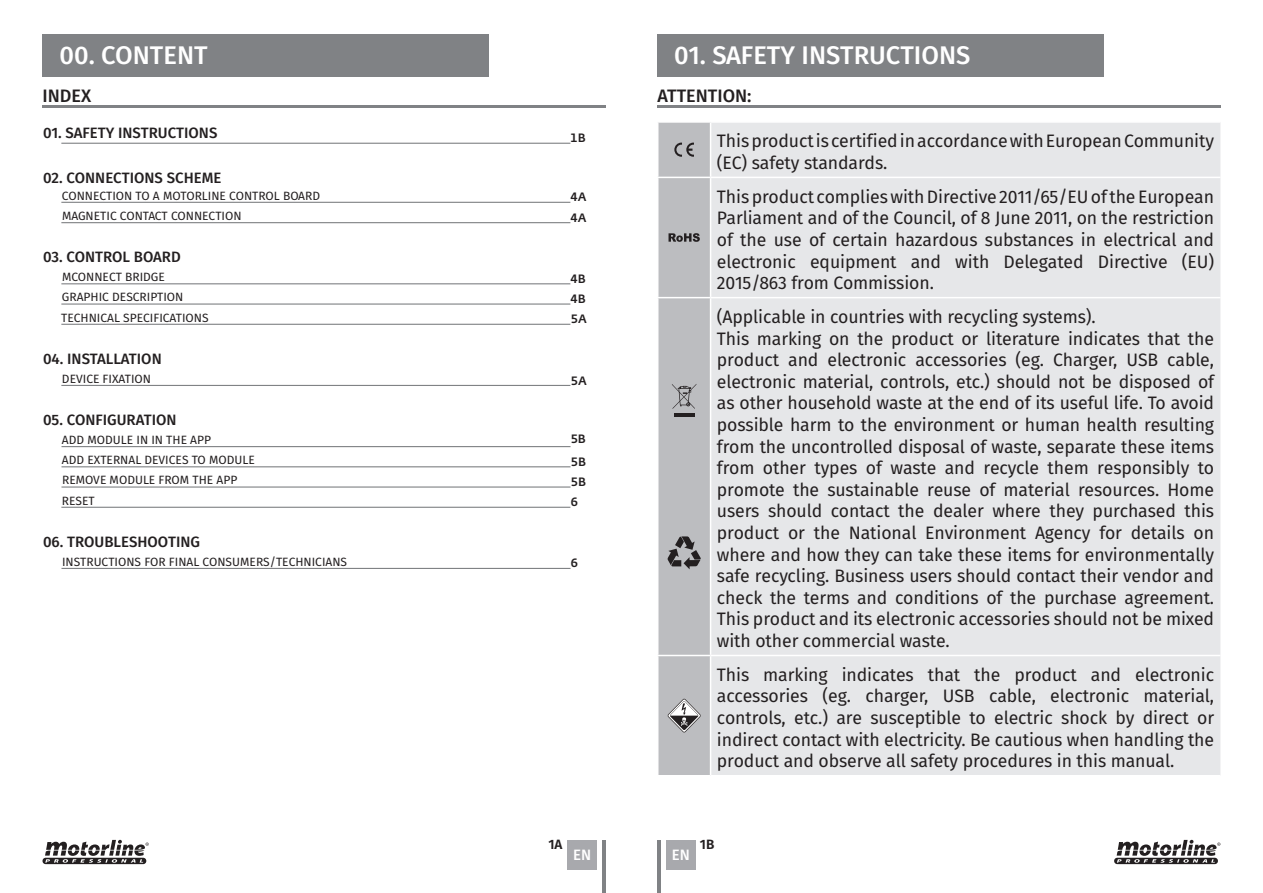
<style>
.page{position:relative;width:1263px;height:893px;background:#fff}
.page>*{position:absolute;margin:0;border:0;box-sizing:border-box;transform-origin:0 0}
.t1{font:500 25.5px "Fira Sans";color:#fff}
.t2{font:18px/21.6px "Fira Sans";letter-spacing:-.005em;color:#231f20}
.t3{font:500 18px "Fira Sans";color:#231f20}
.t4{font:500 15px "Fira Sans";color:#231f20}
.t5{font:500 15px "Fira Sans";color:#fff}
.t6{font:600 13.5px "Fira Sans";color:#231f20}
.t7{font:12px/20.2px "Fira Sans";color:#231f20}
.t8{font:500 12px/20.2px "Fedra Sans Std";color:#231f20}
</style>
<div class="page">
<div style="left:657px;top:34px;width:446px;height:43px;background:#808285"></div>
<div style="left:43px;top:34px;width:446px;height:43px;background:#808285"></div>
<hr style="left:43px;top:105px;width:563px;height:3px;background:#808285">
<hr style="left:657px;top:105px;width:563px;height:3px;background:#808285">
<div style="left:666px;top:840px;width:30px;height:29px;background:#a8a9ad"></div>
<div style="left:567px;top:840px;width:30px;height:29px;background:#a8a9ad"></div>
<hr style="left:603px;top:840px;width:3px;height:53px;background:#808285">
<hr style="left:657px;top:840px;width:3px;height:53px;background:#808285">
<hr style="left:61px;top:143px;width:509px;height:1px;background:#808285">
<hr style="left:61px;top:202px;width:509px;height:1px;background:#808285">
<hr style="left:61px;top:222px;width:509px;height:1px;background:#808285">
<hr style="left:61px;top:283px;width:509px;height:1px;background:#808285">
<hr style="left:61px;top:303px;width:509px;height:2px;background:#808285">
<hr style="left:61px;top:324px;width:509px;height:1px;background:#808285">
<hr style="left:61px;top:385px;width:509px;height:1px;background:#808285">
<hr style="left:61px;top:446px;width:509px;height:1px;background:#808285">
<hr style="left:61px;top:568px;width:509px;height:1px;background:#808285">
<hr style="left:61px;top:466px;width:509px;height:1px;background:#808285">
<hr style="left:61px;top:486px;width:509px;height:2px;background:#808285">
<hr style="left:61px;top:507px;width:509px;height:1px;background:#808285">
<svg style="left:1114px;top:840px;width:106px;height:24px"></svg>
<svg style="left:43px;top:840px;width:106px;height:24px"></svg>
<div style="left:711px;top:123px;width:509px;height:174px;background:#e6e7e9"></div>
<div style="left:711px;top:298px;width:509px;height:477px;background:#e6e7e9"></div>
<hr style="left:711px;top:177px;width:509px;height:1px;background:#fff">
<hr style="left:711px;top:655px;width:509px;height:1px;background:#fff">
<svg style="left:658px;top:122px;width:53px;height:653px;background:#b9babd"></svg>
<h1 class="t1" style="left:60px;top:35px;width:150px">00. CONTENT</h1>
<h1 class="t1" style="left:674px;top:35px;width:298px">01. SAFETY INSTRUCTIONS</h1>
<p class="t3" style="left:43px;top:81px;width:50px">INDEX</p>
<p class="t3" style="left:657px;top:81px;width:95px">ATTENTION:</p>
<p class="t2" style="left:717px;top:130px;width:499px">This product is certified in accordance with European Community (EC) safety standards.</p>
<p class="t2" style="left:717px;top:185px;width:499px;text-align:justify">This product complies with Directive 2011/65/EU of the European Parliament and of the Council, of 8 June 2011, on the restriction of the use of certain hazardous substances in electrical and electronic equipment and with Delegated Directive (EU)<br>2015/863 from Commission.</p>
<p class="t2" style="left:717px;top:305px;width:499px">(Applicable in countries with recycling systems).<br>This marking on the product or literature indicates that the product and electronic accessories (eg. Charger, USB cable, electronic material, controls, etc.) should not be disposed of as other household waste at the end of its useful life. To avoid possible harm to the environment or human health resulting from the uncontrolled disposal of waste, separate these items from other types of waste and recycle them responsibly to promote the sustainable reuse of material resources. Home users should contact the dealer where they purchased this product or the National Environment Agency for details on where and how they can take these items for environmentally safe recycling. Business users should contact their vendor and check the terms and conditions of the purchase agreement.<br>This product and its electronic accessories should not be mixed with other commercial waste.</p>
<p class="t2" style="left:717px;top:663px;width:499px;text-align:justify">This marking indicates that the product and electronic accessories (eg. charger, USB cable, electronic material, controls, etc.) are susceptible to electric shock by direct or indirect contact with electricity. Be cautious when handling the product and observe all safety procedures in this manual.</p>
<p class="t4" style="left:43px;top:121px;width:176px">01. SAFETY INSTRUCTIONS</p>
<p class="t4" style="left:43px;top:165px;width:180px">02. CONNECTIONS SCHEME</p>
<p class="t8" style="left:570px;top:128px;width:17px">1B</p>
<p class="t7" style="left:62px;top:185px;width:260px">CONNECTION TO A MOTORLINE CONTROL BOARD<br>MAGNETIC CONTACT CONNECTION</p>
<p class="t8" style="left:570px;top:187px;width:17px">4A<br>4A</p>
<p class="t4" style="left:43px;top:245px;width:139px">03. CONTROL BOARD</p>
<p class="t7" style="left:61px;top:266px;width:149px">MCONNECT BRIDGE<br>GRAPHIC DESCRIPTION<br>TECHNICAL SPECIFICATIONS</p>
<p class="t8" style="left:570px;top:269px;width:18px;text-align:justify">4B 4B 5A</p>
<p class="t4" style="left:43px;top:346px;width:120px">04. INSTALLATION</p>
<p class="t7" style="left:62px;top:368px;width:91px">DEVICE FIXATION</p>
<p class="t8" style="left:571px;top:370px;width:17px">5A</p>
<p class="t4" style="left:43px;top:408px;width:135px">05. CONFIGURATION</p>
<p class="t8" style="left:571px;top:428px;width:17px;line-height:22.6px">5B<br>5B</p>
<p class="t8" style="left:571px;top:472px;width:17px">5B<br>6</p>
<p class="t7" style="left:62px;top:429px;width:151px">ADD MODULE IN IN THE APP</p>
<p class="t7" style="left:62px;top:449px;width:194px">ADD EXTERNAL DEVICES TO MODULE<br>REMOVE MODULE FROM THE APP<br>RESET</p>
<p class="t4" style="left:43px;top:529px;width:159px">06. TROUBLESHOOTING</p>
<p class="t7" style="left:62px;top:551px;width:287px">INSTRUCTIONS FOR FINAL CONSUMERS/TECHNICIANS</p>
<p class="t8" style="left:571px;top:553px;width:9px">6</p>
<p class="t6" style="left:548px;top:833px;width:16px">1A</p>
<p class="t6" style="left:700px;top:833px;width:16px">1B</p>
<p class="t5" style="left:573px;top:842px;width:20px">EN</p>
<p class="t5" style="left:672px;top:842px;width:20px">EN</p>
</div>
